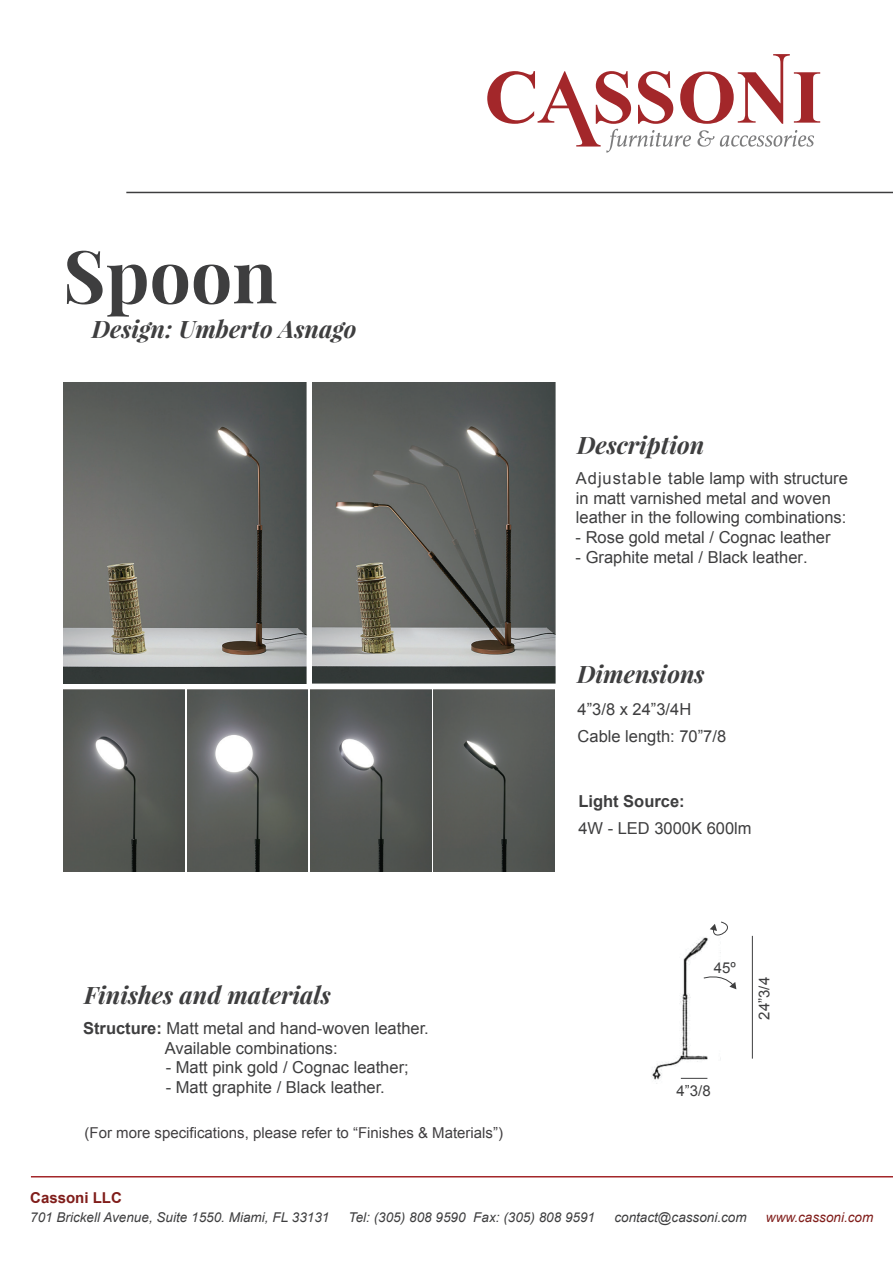
<style>
.page{position:relative;width:893px;height:1263px;background:#fff}
.page>*{position:absolute;margin:0;border:0;box-sizing:border-box;transform-origin:0 0}
.t1{font:700 73.2px "Playfair Display";color:#3e3e3f}
.t2{font:italic 700 24px "Playfair Display";color:#3e3e3f}
.t3{font:16.5px/19.8px "Arial";color:#3e3e3f}
.t4{font:700 16.5px "Arial";color:#3e3e3f}
.t5{font:15px "Arial";color:#413f41}
.t6{font:15px "Arial";color:#3e3e3f}
.t7{font:700 15px "Arial";color:#801d1a}
.t8{font:italic 13.5px "Arial";color:#3e3e3f}
.t9{font:italic 13.5px "Arial";color:#801d1a}
.s1{font-weight:700}
.s2{font-style:inherit}
</style>
<div class="page">
<img style="left:651px;top:937px;width:70px;height:143px">
<hr style="left:31px;top:1176px;width:862px;height:1px;background:#a3272a">
<hr style="left:126px;top:192px;width:767px;height:1px;background:#3e3e3f">
<svg style="left:487px;top:54px;width:333px;height:99px"></svg>
<hr style="left:752px;top:936px;width:1px;height:122px;background:#3e3e3f">
<svg style="left:681px;top:1078px;width:26px;height:1px"></svg>
<svg style="left:703px;top:972px;width:33px;height:17px"></svg>
<svg style="left:710px;top:921px;width:18px;height:23px"></svg>
<img style="left:64px;top:689px;width:120px;height:182px">
<img style="left:187px;top:689px;width:121px;height:182px">
<img style="left:311px;top:689px;width:120px;height:182px">
<img style="left:434px;top:689px;width:120px;height:182px">
<img style="left:64px;top:383px;width:243px;height:300px">
<img style="left:312px;top:383px;width:243px;height:300px">
<h1 class="t1" style="left:63px;top:230px;width:216px">Spoon</h1>
<h2 class="t2" style="left:92px;top:313px;width:266px">Design: Umberto Asnago</h2>
<h2 class="t2" style="left:84px;top:978px;width:248px">Finishes and materials</h2>
<p class="t3" style="left:83px;top:1018px;width:347px;text-align:center"><span class="s1">Structure:</span> Matt metal and hand-woven leather.<br>Available combinations:</p>
<p class="t3" style="left:166px;top:1058px;width:245px">- Matt pink gold / Cognac leather;</p>
<p class="t3" style="left:166px;top:1078px;width:221px">- Matt graphite / Black leather.</p>
<p class="t5" style="left:85px;top:1122px;width:420px">(For more specifications, please refer to “Finishes &amp; Materials”)</p>
<h2 class="t2" style="left:577px;top:428px;width:129px">Description</h2>
<p class="t3" style="left:576px;top:468px;width:273px">A d ju s ta b le table lamp with structure in matt varnished metal and woven leather in the following combinations:</p>
<p class="t3" style="left:576px;top:528px;width:256px">- Rose gold metal / Cognac leather</p>
<p class="t3" style="left:576px;top:548px;width:234px">- Graphite metal / Black leather.</p>
<h2 class="t2" style="left:577px;top:658px;width:129px">Dimensions</h2>
<p class="t3" style="left:578px;top:696px;width:150px;line-height:27px">4”3/8 x 24”3/4H<br>Cable leng<span class="s2">th</span>: 70”7/8</p>
<p class="t4" style="left:578px;top:790px;width:108px">Light Source:</p>
<p class="t3" style="left:578px;top:818px;width:175px">4W - LED 3000K 600lm</p>
<p class="t6" style="left:714px;top:958px;width:24px">45º</p>
<p class="t6" style="left:754px;top:1019px;width:44px;rotate:-90deg">24”3/4</p>
<p class="t6" style="left:677px;top:1080px;width:36px">4”3/8</p>
<p class="t7" style="left:30px;top:1187px;width:93px">Cassoni LLC</p>
<p class="t8" style="left:30px;top:1209px;width:301px">701 Brickell Avenue, Suite 1550. Miami, FL 33131</p>
<p class="t8" style="left:349px;top:1209px;width:248px">Tel: (305) 808 9590 Fax: (305) 808 9591</p>
<p class="t8" style="left:614px;top:1209px;width:134px">contact@cassoni.com</p>
<p class="t9" style="left:766px;top:1209px;width:109px">www.cassoni.com</p>
</div>
